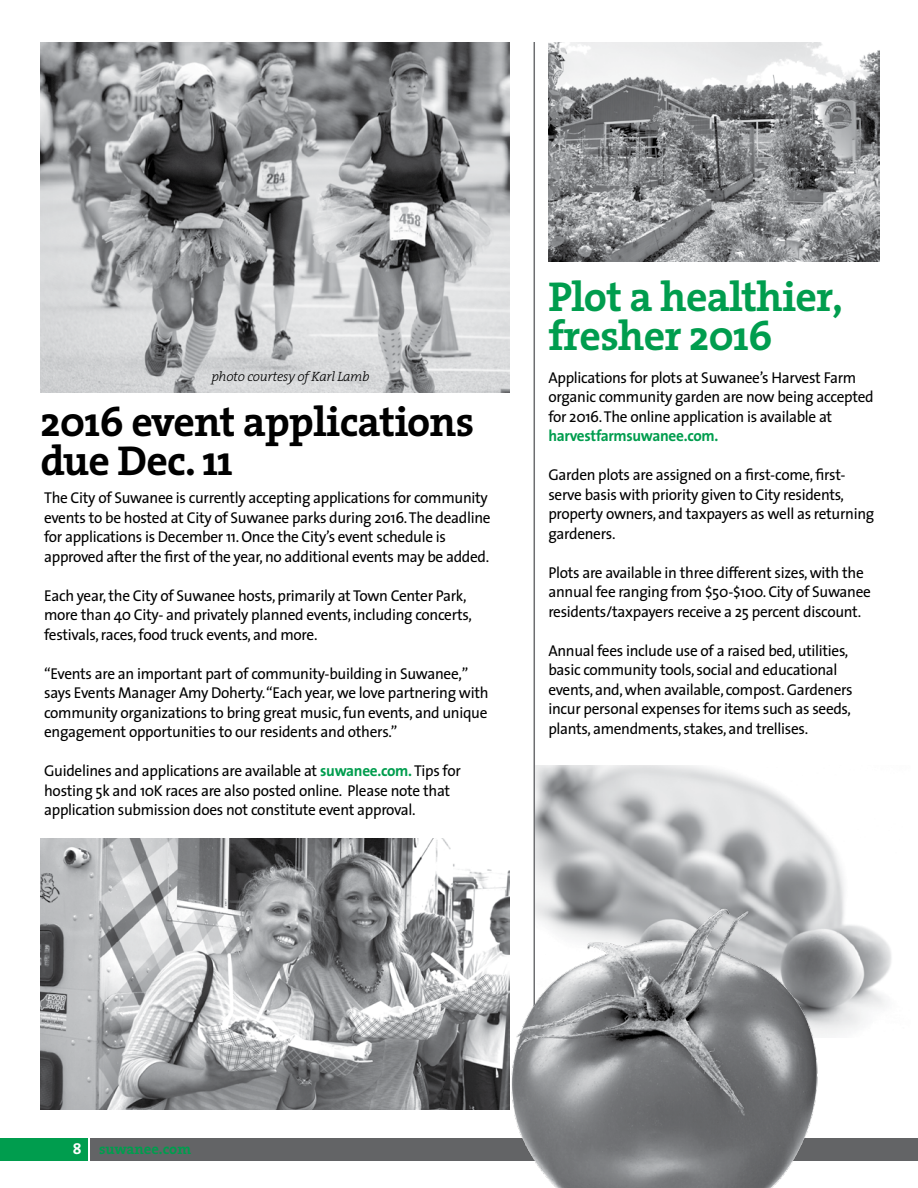
<style>
.page{position:relative;width:918px;height:1188px;background:#fff}
.page>*{position:absolute;margin:0;border:0;box-sizing:border-box;transform-origin:0 0}
.t1{font:700 42px/39.3px "The Serif";letter-spacing:-.02em;color:#000}
.t2{font:700 42px/39.3px "The Serif";letter-spacing:-.02em;color:#009d4e}
.t3{font:15.75px/19.5px "The Sans";letter-spacing:-.02em;color:#000}
.t4{font:700 15.75px "The Sans";letter-spacing:-.02em;color:#009d4e}
.t5{font:700 14.7px "The Serif";color:#009d4e}
.t6{font:italic 300 13.5px "The Serif";letter-spacing:-.02em;color:#000}
.s1{font-weight:700;color:#009d4e}
.s2{font-family:"The Serif Bold Caps";font-weight:400;font-size:15.75px;color:#fff}
</style>
<div class="page">
<div style="left:91px;top:1138px;width:827px;height:23px;background:#636466"></div>
<div style="left:0;top:1138px;width:87px;height:23px;background:#009d4e"></div>
<img style="left:40px;top:42px;width:469px;height:350px">
<img style="left:40px;top:839px;width:469px;height:271px">
<hr style="left:534px;top:42px;width:1px;height:1068px;background:#6d6e71">
<img style="left:548px;top:42px;width:331px;height:220px">
<img style="left:536px;top:766px;width:356px;height:269px">
<img style="left:496px;top:902px;width:337px;height:286px">
<h1 class="t2" style="left:548px;top:276px;width:296px">Plot a healthier, fresher 2016</h1>
<p class="t6" style="left:211px;top:365px;width:160px">photo courtesy of Karl Lamb</p>
<p class="t3" style="left:548px;top:367px;width:327px">Applications for plots at Suwanee’s Harvest Farm organic community garden are now being accepted for 2016.The online application is available at</p>
<p class="t4" style="left:548px;top:423px;width:171px">harvestfarmsuwanee.com.</p>
<p class="t3" style="left:548px;top:465px;width:327px">Garden plots are assigned on a first-come,first&shy;serve basis with priority given to City residents, property owners,and taxpayers as well as returning gardeners.</p>
<p class="t3" style="left:548px;top:562px;width:324px">Plots are available in three different sizes,with the annual fee ranging from $50-$100. City of Suwanee residents/taxpayers receive a 25 percent discount.</p>
<p class="t3" style="left:548px;top:640px;width:306px">Annual fees include use of a raised bed,utilities, basic community tools, social and educational events,and,when available, compost. Gardeners incur personal expenses for items such as seeds, plants,amendments, stakes,and trellises.</p>
<h1 class="t1" style="left:40px;top:401px;width:435px">2016 event applications due Dec. 11</h1>
<p class="t3" style="left:44px;top:488px;width:448px">The City of Suwanee is currently accepting applications for community events to be hosted at City of Suwanee parks during 2016.The deadline for applications is December 11. Once the City’s event schedule is approved after the first of the year,no additional events may be added.</p>
<p class="t3" style="left:44px;top:585px;width:429px">Each year, the City of Suwanee hosts,primarily at Town Center Park, more than 40 City- and privately planned events,including concerts, festivals,races,food truck events, and more.</p>
<p class="t3" style="left:44px;top:663px;width:446px">“Events are an important part of community-building in Suwanee,” says Events Manager Amy Doherty.“Each year,we love partnering with community organizations to bring great music,fun events, and unique engagement opportunities to our residents and others.”</p>
<p class="t3" style="left:44px;top:761px;width:418px">Guidelines and applications are available at <span class="s1">suwanee.com.</span> Tips for hosting 5k and 10K races are also posted online. Please note that application submission does not constitute event approval.</p>
<p class="t5" style="left:73px;top:1137px;width:120px"><span class="s2">8</span> suwanee.com</p>
</div>
